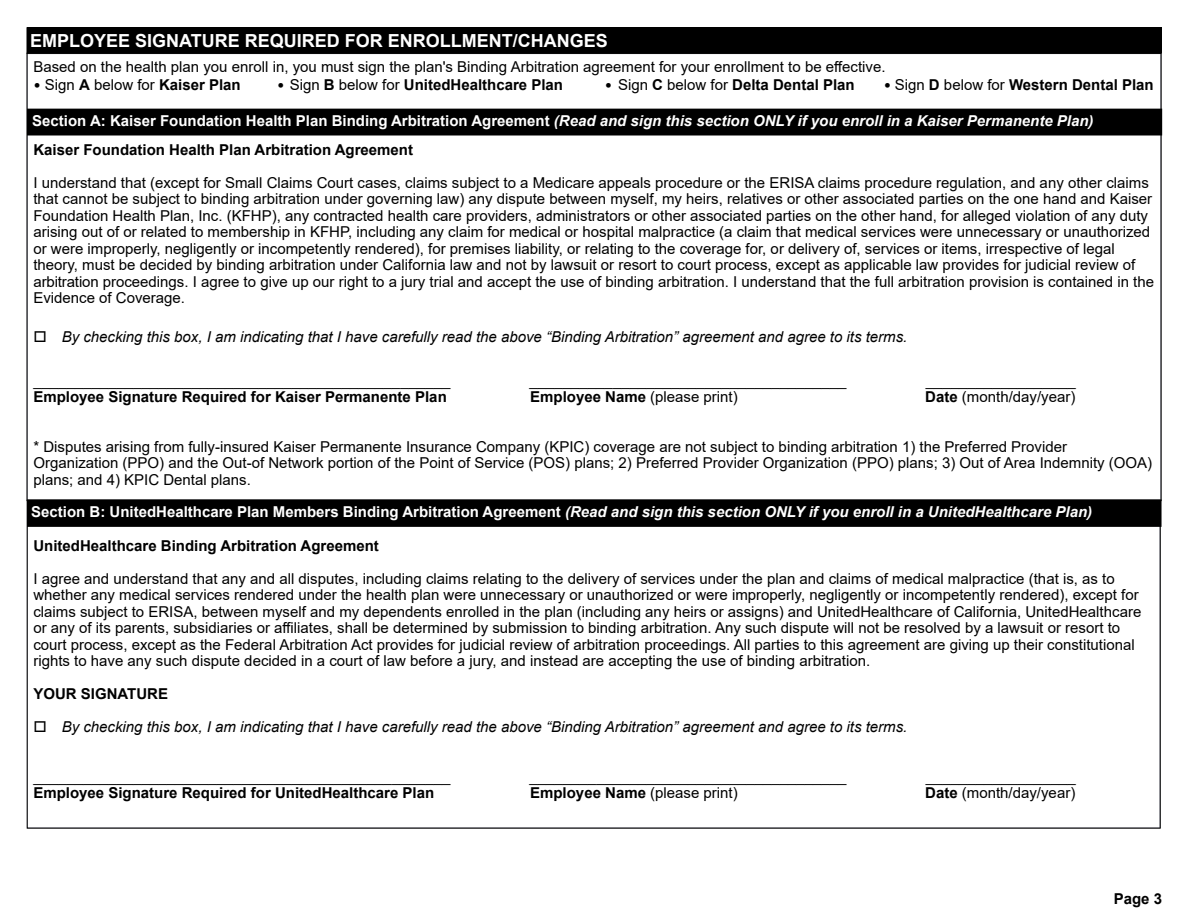
<style>
.page{position:relative;width:1188px;height:918px;background:#fff}
.page>*{position:absolute;margin:0;border:0;box-sizing:border-box;transform-origin:0 0}
.t1{font:700 18px "Arial";color:#fff}
.t2{font:15px/16.5px "Arial";color:#000}
.t3{font:700 15px "Arial";color:#000}
.t4{font:700 15px "Arial";color:#fff}
.t5{font:italic 15px "Arial";color:#000}
.s1{font-family:"Calibri"}
.s2{font-weight:700}
.s3{font-family:"Calibri";font-weight:400}
.s4{font-weight:400}
.s5{font-style:italic}
</style>
<div class="page">
<hr style="left:1160px;top:501px;width:1px;height:327px;background:#9d9ea9">
<hr style="left:27px;top:828px;width:1133px;height:1px;background:#9d9ea9">
<div style="left:27px;top:28px;width:1134px;height:25px;background:#000"></div>
<div style="left:28px;top:500px;width:1133px;height:26px;background:#000"></div>
<div style="left:27px;top:500px;width:1135px;height:27px;border:2px solid #000"></div>
<div style="left:28px;top:109px;width:1134px;height:26px;background:#000"></div>
<p class="t1" style="left:30px;top:28px;width:579px">EMPLOYEE SIGNATURE REQUIRED FOR ENROLLMENT/CHANGES</p>
<p class="t2" style="left:33px;top:59px;width:854px">Based on the health plan you enroll in, you must sign the plan's Binding Arbitration agreement for your enrollment to be effective.</p>
<p class="t2" style="left:33px;top:77px;width:209px"><span class="s1">•</span> Sign <span class="s2">A</span> below for <span class="s2">Kaiser Plan</span></p>
<p class="t3" style="left:277px;top:75px;width:287px"><span class="s3">•</span> <span class="s4">Sign</span> B <span class="s4">below for</span> UnitedHealthcare Plan</p>
<p class="t3" style="left:605px;top:75px;width:251px"><span class="s3">•</span> <span class="s4">Sign</span> C <span class="s4">below for</span> Delta Dental Plan</p>
<p class="t3" style="left:884px;top:75px;width:271px"><span class="s3">•</span> <span class="s4">Sign</span> D <span class="s4">below for</span> Western Dental Plan</p>
<p class="t4" style="left:32px;top:111px;width:1063px">Section A: Kaiser Foundation Health Plan Binding Arbitration Agreement <span class="s5">(Read and sign this section ONLY if you enroll in a Kaiser Permanente Plan)</span></p>
<p class="t3" style="left:33px;top:139px;width:381px">Kaiser Foundation Health Plan Arbitration Agreement</p>
<p class="t2" style="left:33px;top:174px;width:1122px">I understand that (except for Small Claims Court cases, claims subject to a Medicare appeals procedure or the ERISA claims procedure regulation, and any other claims that cannot be subject to binding arbitration under governing law) any dispute between myself, my heirs, relatives or other associated parties on the one hand and Kaiser Foundation Health Plan, Inc. (KFHP), any contracted health care providers, administrators or other associated parties on the other hand, for alleged violation of any duty arising out of or related to membership in KFHP, including any claim for medical or hospital malpractice (a claim that medical services were unnecessary or unauthorized or were improperly, negligently or incompetently rendered), for premises liability, or relating to the coverage for, or delivery of, services or items, irrespective of legal theory, must be decided by binding arbitration under California law and not by lawsuit or resort to court process, except as applicable law provides for judicial review of arbitration proceedings. I agree to give up our right to a jury trial and accept the use of binding arbitration. I understand that the full arbitration provision is contained in the Evidence of Coverage.</p>
<p class="t5" style="left:33px;top:327px;width:876px">□ By checking this box, I am indicating that I have carefully read the above “Binding Arbitration” agreement and agree to its terms.</p>
<p class="t2" style="left:33px;top:372px;width:418px">__________________________________________________</p>
<p class="t2" style="left:530px;top:372px;width:318px">______________________________________</p>
<p class="t2" style="left:926px;top:372px;width:152px">__________________</p>
<p class="t3" style="left:33px;top:387px;width:415px">Employee Signature Required for Kaiser Permanente Plan</p>
<p class="t2" style="left:530px;top:389px;width:209px"><span class="s2">Employee Name</span> (please print)</p>
<p class="t2" style="left:925px;top:389px;width:152px"><span class="s2">Date</span> (month/day/year)</p>
<p class="t2" style="left:33px;top:438px;width:1120px">* Disputes arising from fully-insured Kaiser Permanente Insurance Company (KPIC) coverage are not subject to binding arbitration 1) the Preferred Provider<br>Organization (PPO) and the Out-of Network portion of the Point of Service (POS) plans; 2) Preferred Provider Organization (PPO) plans; 3) Out of Area Indemnity (OOA) plans; and 4) KPIC Dental plans.</p>
<p class="t4" style="left:31px;top:502px;width:1063px">Section B: UnitedHealthcare Plan Members Binding Arbitration Agreement <span class="s5">(Read and sign this section ONLY if you enroll in a UnitedHealthcare Plan)</span></p>
<p class="t3" style="left:33px;top:535px;width:347px">UnitedHealthcare Binding Arbitration Agreement</p>
<p class="t2" style="left:33px;top:570px;width:1109px">I agree and understand that any and all disputes, including claims relating to the delivery of services under the plan and claims of medical malpractice (that is, as to whether any medical services rendered under the health plan were unnecessary or unauthorized or were improperly, negligently or incompetently rendered), except for claims subject to ERISA, between myself and my dependents enrolled in the plan (including any heirs or assigns) and UnitedHealthcare of California, UnitedHealthcare or any of its parents, subsidiaries or affiliates, shall be determined by submission to binding arbitration. Any such dispute will not be resolved by a lawsuit or resort to court process, except as the Federal Arbitration Act provides for judicial review of arbitration proceedings. All parties to this agreement are giving up their constitutional rights to have any such dispute decided in a court of law before a jury, and instead are accepting the use of binding arbitration.</p>
<p class="t3" style="left:33px;top:683px;width:136px">YOUR SIGNATURE</p>
<p class="t5" style="left:33px;top:717px;width:876px">□ By checking this box, I am indicating that I have carefully read the above “Binding Arbitration” agreement and agree to its terms.</p>
<p class="t2" style="left:33px;top:768px;width:418px">__________________________________________________</p>
<p class="t2" style="left:530px;top:768px;width:318px">______________________________________</p>
<p class="t2" style="left:926px;top:768px;width:152px">__________________</p>
<p class="t3" style="left:33px;top:782px;width:402px">Employee Signature Required for UnitedHealthcare Plan</p>
<p class="t2" style="left:530px;top:784px;width:209px"><span class="s2">Employee Name</span> (please print)</p>
<p class="t2" style="left:925px;top:784px;width:152px"><span class="s2">Date</span> (month/day/year)</p>
<p class="t3" style="left:1114px;top:888px;width:50px">Page 3</p>
</div>
